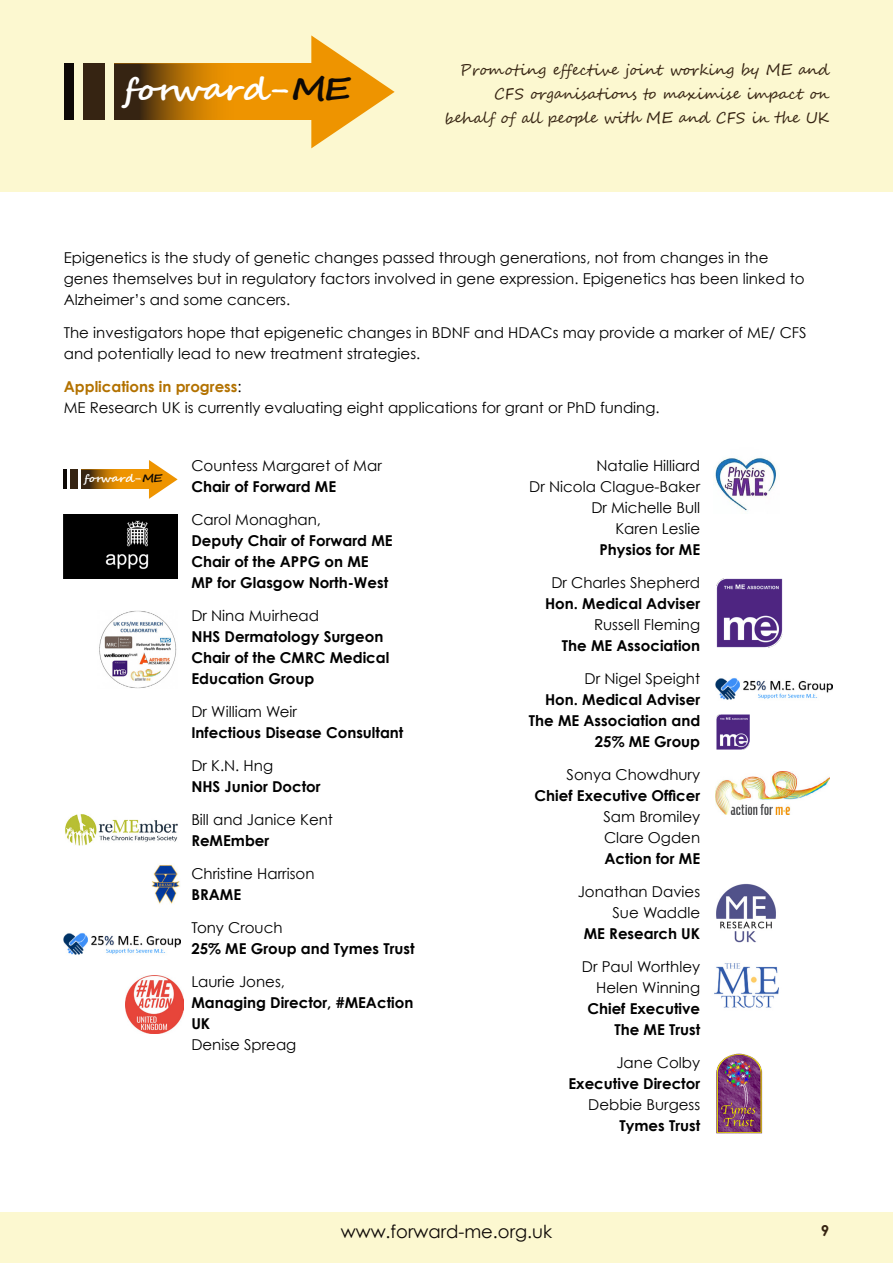
<style>
.page{position:relative;width:893px;height:1263px;background:#fff}
.page>*{position:absolute;margin:0;border:0;box-sizing:border-box;transform-origin:0 0}
.t1{font:700 31.05px "Segoe Script";color:#fff;scale:1.15 1}
.t2{font:18px "Century Gothic";color:#0e0906}
.t3{font:15px/21px "Century Gothic";color:#000}
.t4{font:700 15px/21px "Century Gothic";color:#000}
.t5{font:15px/24px "Segoe Script";color:#362412;text-align:right}
.t6{font:700 15px "Century Gothic";color:#362412}
.t7{font:700 10.65px "Segoe Script";color:#fff;scale:1.15 1}
.s1{color:#0e0906}
.s2{font-weight:700;color:#b37200}
</style>
<div class="page">
<div style="left:0;top:1212px;width:893px;height:51px;background:#fcf8d0"></div>
<div style="left:0;top:0;width:893px;height:191px;background:#fcf8d0"></div>
<div style="left:64px;top:64px;width:10px;height:56px;background:#0e0906"></div>
<div style="left:84px;top:64px;width:21px;height:56px;background:#362412"></div>
<div style="left:114px;top:64px;width:197px;height:56px;background:#ee9400"></div>
<svg style="left:311px;top:35px;width:84px;height:113px"></svg>
<svg style="left:114px;top:64px;width:103px;height:56px;background:#855409"></svg>
<img style="left:151px;top:865px;width:29px;height:39px">
<hr style="left:64px;top:470px;width:3px;height:19px;background:#0e0906">
<div style="left:71px;top:470px;width:7px;height:19px;background:#362412"></div>
<div style="left:81px;top:470px;width:68px;height:19px;background:#ee9400"></div>
<svg style="left:149px;top:460px;width:29px;height:39px"></svg>
<svg style="left:81px;top:470px;width:35px;height:19px"></svg>
<img style="left:64px;top:514px;width:114px;height:64px">
<img style="left:99px;top:610px;width:78px;height:78px">
<img style="left:65px;top:814px;width:113px;height:32px">
<img style="left:716px;top:1053px;width:47px;height:81px">
<img style="left:64px;top:933px;width:117px;height:22px">
<img style="left:714px;top:458px;width:63px;height:53px">
<img style="left:716px;top:578px;width:66px;height:70px">
<img style="left:715px;top:678px;width:117px;height:22px">
<img style="left:715px;top:772px;width:114px;height:43px">
<img style="left:716px;top:883px;width:60px;height:60px">
<img style="left:714px;top:963px;width:65px;height:45px">
<img style="left:716px;top:714px;width:33px;height:35px">
<img style="left:126px;top:976px;width:57px;height:57px">
<h1 class="t1" style="left:122px;top:63px;width:200px">forward-<span class="s1">ME</span></h1>
<p class="t5" style="left:445px;top:58px;width:386px">Promoting effective joint working by ME and<br>CFS organisations to maximise impact on behalf of all people with ME and CFS in the UK</p>
<p class="t3" style="left:64px;top:247px;width:742px">Epigenetics is the study of genetic changes passed through generations, not from changes in the genes themselves but in regulatory factors involved in gene expression. Epigenetics has been linked to<br>Alzheimer’s and some cancers.</p>
<p class="t3" style="left:64px;top:322px;width:744px">The investigators hope that epigenetic changes in BDNF and HDACs may provide a marker of ME/ CFS and potentially lead to new treatment strategies.</p>
<p class="t3" style="left:64px;top:376px;width:597px"><span class="s2">Applications in progress</span>:<br>ME Research UK is currently evaluating eight applications for grant or PhD funding.</p>
<p class="t7" style="left:84px;top:470px;width:70px">forward-<span class="s1">ME</span></p>
<p class="t3" style="left:191px;top:455px;width:192px">Countess Margaret of Mar</p>
<p class="t4" style="left:191px;top:476px;width:146px">Chair of Forward ME</p>
<p class="t3" style="left:191px;top:509px;width:131px">Carol Monaghan,</p>
<p class="t4" style="left:191px;top:530px;width:203px">Deputy Chair of Forward ME<br>Chair of the APPG on ME<br>MP for Glasgow North-West</p>
<p class="t3" style="left:191px;top:605px;width:129px">Dr Nina Muirhead</p>
<p class="t4" style="left:191px;top:626px;width:200px">NHS Dermatology Surgeon<br>Chair of the CMRC Medical<br>Education Group</p>
<p class="t3" style="left:191px;top:701px;width:107px">Dr William Weir</p>
<p class="t4" style="left:191px;top:722px;width:214px">Infectious Disease Consultant</p>
<p class="t3" style="left:191px;top:755px;width:83px">Dr K.N. Hng</p>
<p class="t4" style="left:191px;top:776px;width:131px">NHS Junior Doctor</p>
<p class="t3" style="left:191px;top:809px;width:143px">Bill and Janice Kent</p>
<p class="t4" style="left:191px;top:830px;width:80px">ReMEmber</p>
<p class="t3" style="left:191px;top:863px;width:125px">Christine Harrison</p>
<p class="t4" style="left:191px;top:884px;width:51px">BRAME</p>
<p class="t3" style="left:191px;top:917px;width:93px">Tony Crouch</p>
<p class="t4" style="left:191px;top:938px;width:225px">25% ME Group and Tymes Trust</p>
<p class="t3" style="left:191px;top:971px;width:95px">Laurie Jones,</p>
<p class="t4" style="left:191px;top:992px;width:223px">Managing Director, #MEAction<br>UK</p>
<p class="t3" style="left:191px;top:1034px;width:107px">Denise Spreag</p>
<p class="t3" style="left:529px;top:455px;width:172px;text-align:right">Natalie Hilliard<br>Dr Nicola Clague-Baker<br>Dr Michelle Bull<br>Karen Leslie</p>
<p class="t4" style="left:599px;top:539px;width:102px">Physios for ME</p>
<p class="t3" style="left:551px;top:572px;width:150px">Dr Charles Shepherd</p>
<p class="t4" style="left:545px;top:593px;width:157px">Hon. Medical Adviser</p>
<p class="t3" style="left:594px;top:614px;width:108px">Russell Fleming</p>
<p class="t4" style="left:562px;top:635px;width:140px">The ME Association</p>
<p class="t3" style="left:584px;top:668px;width:117px">Dr Nigel Speight</p>
<p class="t4" style="left:529px;top:689px;width:173px;text-align:right">Hon. Medical Adviser<br>The ME Association and<br>25% ME Group</p>
<p class="t3" style="left:567px;top:764px;width:135px">Sonya Chowdhury</p>
<p class="t4" style="left:535px;top:785px;width:167px">Chief Executive Officer</p>
<p class="t3" style="left:603px;top:806px;width:98px">Sam Bromiley<br>Clare Ogden</p>
<p class="t4" style="left:604px;top:848px;width:97px">Action for ME</p>
<p class="t3" style="left:578px;top:881px;width:124px;text-align:right">Jonathan Davies<br>Sue Waddle</p>
<p class="t4" style="left:584px;top:923px;width:118px">ME Research UK</p>
<p class="t3" style="left:582px;top:956px;width:120px;text-align:right">Dr Paul Worthley<br>Helen Winning</p>
<p class="t4" style="left:587px;top:998px;width:114px;text-align:right">Chief Executive<br>The ME Trust</p>
<p class="t3" style="left:616px;top:1052px;width:85px">Jane Colby</p>
<p class="t4" style="left:568px;top:1073px;width:133px">Executive Director</p>
<p class="t3" style="left:588px;top:1094px;width:114px">Debbie Burgess</p>
<p class="t4" style="left:619px;top:1115px;width:82px">Tymes Trust</p>
<p class="t2" style="left:341px;top:1221px;width:213px">www.forward-me.org.uk</p>
<p class="t6" style="left:821px;top:1221px;width:10px">9</p>
</div>
